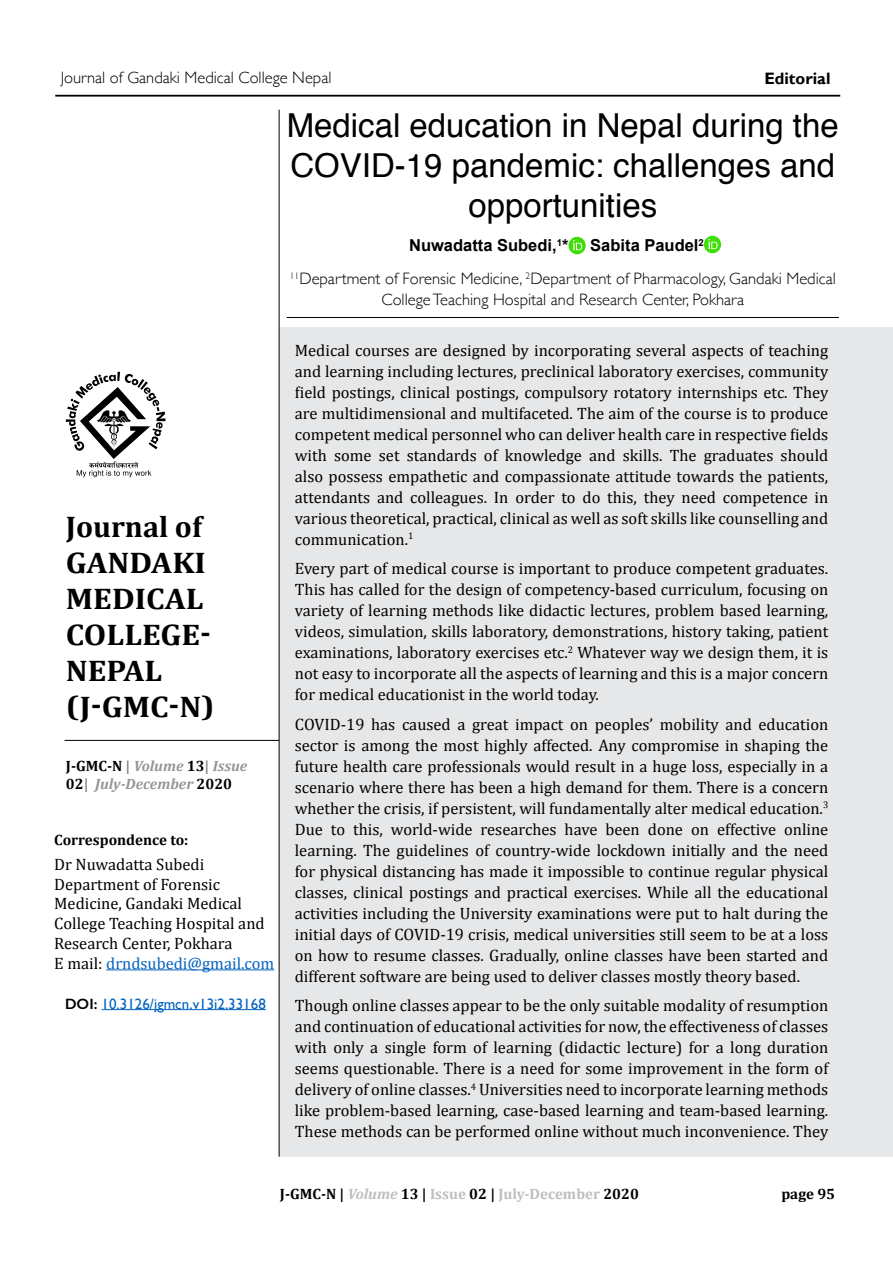
<style>
.page{position:relative;width:893px;height:1263px;background:#fff}
.page>*{position:absolute;margin:0;border:0;box-sizing:border-box;transform-origin:0 0}
.t1{font:33px/39.6px "Helvetica";color:#000;text-align:center}
.t2{font:700 30px/36px "Cambria";color:#000}
.t3{font:16.5px/21px "Cambria";color:#000;text-align:justify}
.t4{font:300 16.5px/21px "Gill Sans";color:#000;text-align:center}
.t5{font:700 16.5px "Arial";color:#000}
.t6{font:700 16.5px "Gill Sans";color:#000}
.t7{font:700 15px "Cambria";color:#000}
.t8{font:italic 700 15px/18px "Cambria";color:#939598}
.t9{font:15px "Gill Sans";color:#0563c1}
.s1{font-style:normal;color:#000}
.s2{font-style:normal;color:#808285}
.s3{color:#0563c1}
.s4{font-weight:600;color:#000}
.s5{font-style:italic;color:#bcbec0}
.s6{color:#bcbec0}
</style>
<div class="page">
<hr style="left:55px;top:95px;width:785px;height:2px;background:#000">
<div style="left:280px;top:327px;width:613px;height:830px;background:#e6e7e8"></div>
<svg style="left:568px;top:237px;width:18px;height:17px"></svg>
<svg style="left:573px;top:240px;width:9px;height:10px"></svg>
<svg style="left:704px;top:236px;width:17px;height:17px"></svg>
<svg style="left:709px;top:239px;width:9px;height:10px"></svg>
<hr style="left:279px;top:110px;width:1px;height:1047px;background:#000">
<hr style="left:65px;top:740px;width:214px;height:1px;background:#000">
<svg style="left:66px;top:372px;width:99px;height:105px"></svg>
<hr style="left:287px;top:317px;width:552px;height:1px;background:#000">
<hr style="left:106px;top:969px;width:168px;height:1px;background:#0563c1">
<hr style="left:102px;top:1009px;width:164px;height:1px;background:#0563c1">
<p class="t4" style="left:61px;top:66px;width:272px">Journal of Gandaki Medical College Nepal</p>
<p class="t6" style="left:764px;top:69px;width:68px">Editorial</p>
<h1 class="t1" style="left:287px;top:107px;width:554px">Medical education in Nepal during the<br>COVID-19 pandemic: challenges and opportunities</h1>
<p class="t5" style="left:409px;top:234px;width:161px">Nuwadatta Subedi,<sup>1</sup>*</p>
<p class="t5" style="left:590px;top:234px;width:115px">Sabita Paudel<sup>2</sup></p>
<p class="t4" style="left:290px;top:267px;width:547px"><sup>11</sup>Department of Forensic Medicine, <sup>2</sup>Department of Pharmacology, Gandaki Medical<br>College Teaching Hospital and Research Center, Pokhara</p>
<h2 class="t2" style="left:66px;top:507px;width:150px">Journal of<br>GANDAKI<br>MEDICAL<br>COLLEGE-<br>NEPAL (J-GMC-N)</h2>
<p class="t8" style="left:66px;top:756px;width:183px"><span class="s1">J-GMC-N</span> <span class="s2">|</span> Volume <span class="s1">13</span><span class="s2">|</span> Issue<br><span class="s1">02</span><span class="s2">|</span> July-December <span class="s1">2020</span></p>
<p class="t7" style="left:54px;top:829px;width:136px">Correspondence to:</p>
<p class="t3" style="left:54px;top:854px;width:222px;line-height:19.8px;text-align:left">Dr Nuwadatta Subedi<br>Department of Forensic<br>Medicine, Gandaki Medical<br>College Teaching Hospital and<br>Research Center, Pokhara<br>E mail: <span class="s3">drndsubedi@gmail.com</span></p>
<p class="t9" style="left:65px;top:994px;width:202px"><span class="s4">DOI:</span> 10.3126/jgmcn.v13i2.33168</p>
<p class="t3" style="left:295px;top:340px;width:535px">Medical courses are designed by incorporating several aspects of teaching and learning including lectures, preclinical laboratory exercises, community field postings, clinical postings, compulsory rotatory internships etc. They are multidimensional and multifaceted. The aim of the course is to produce competent medical personnel who can deliver health care in respective fields with some set standards of knowledge and skills. The graduates should also possess empathetic and compassionate attitude towards the patients, attendants and colleagues. In order to do this, they need competence in various theoretical, practical, clinical as well as soft skills like counselling and communication.<sup>1</sup></p>
<p class="t3" style="left:295px;top:558px;width:535px">Every part of medical course is important to produce competent graduates.<br>This has called for the design of competency-based curriculum, focusing on variety of learning methods like didactic lectures, problem based learning, videos, simulation, skills laboratory, demonstrations, history taking, patient examinations, laboratory exercises etc.<sup>2</sup> Whatever way we design them, it is not easy to incorporate all the aspects of learning and this is a major concern for medical educationist in the world today.</p>
<p class="t3" style="left:295px;top:714px;width:535px">COVID-19 has caused a great impact on peoples’ mobility and education sector is among the most highly affected. Any compromise in shaping the future health care professionals would result in a huge loss, especially in a scenario where there has been a high demand for them. There is a concern whether the crisis, if persistent, will fundamentally alter medical education.<sup>3<br></sup>Due to this, world-wide researches have been done on effective online learning. The guidelines of country-wide lockdown initially and the need for physical distancing has made it impossible to continue regular physical classes, clinical postings and practical exercises. While all the educational activities including the University examinations were put to halt during the initial days of COVID-19 crisis, medical universities still seem to be at a loss on how to resume classes. Gradually, online classes have been started and different software are being used to deliver classes mostly theory based.</p>
<p class="t3" style="left:295px;top:995px;width:535px">Though online classes appear to be the only suitable modality of resumption and continuation of educational activities for now, the effectiveness of classes with only a single form of learning (didactic lecture) for a long duration seems questionable. There is a need for some improvement in the form of delivery of online classes.<sup>4</sup> Universities need to incorporate learning methods like problem-based learning, case-based learning and team-based learning.<br>These methods can be performed online without much inconvenience. They</p>
<p class="t7" style="left:280px;top:1183px;width:360px">J-GMC-N | <span class="s5">Volume</span> 13 | <span class="s6">Issue</span> 02 | <span class="s6">July-December</span> 2020</p>
<p class="t7" style="left:781px;top:1183px;width:55px">page 95</p>
</div>
